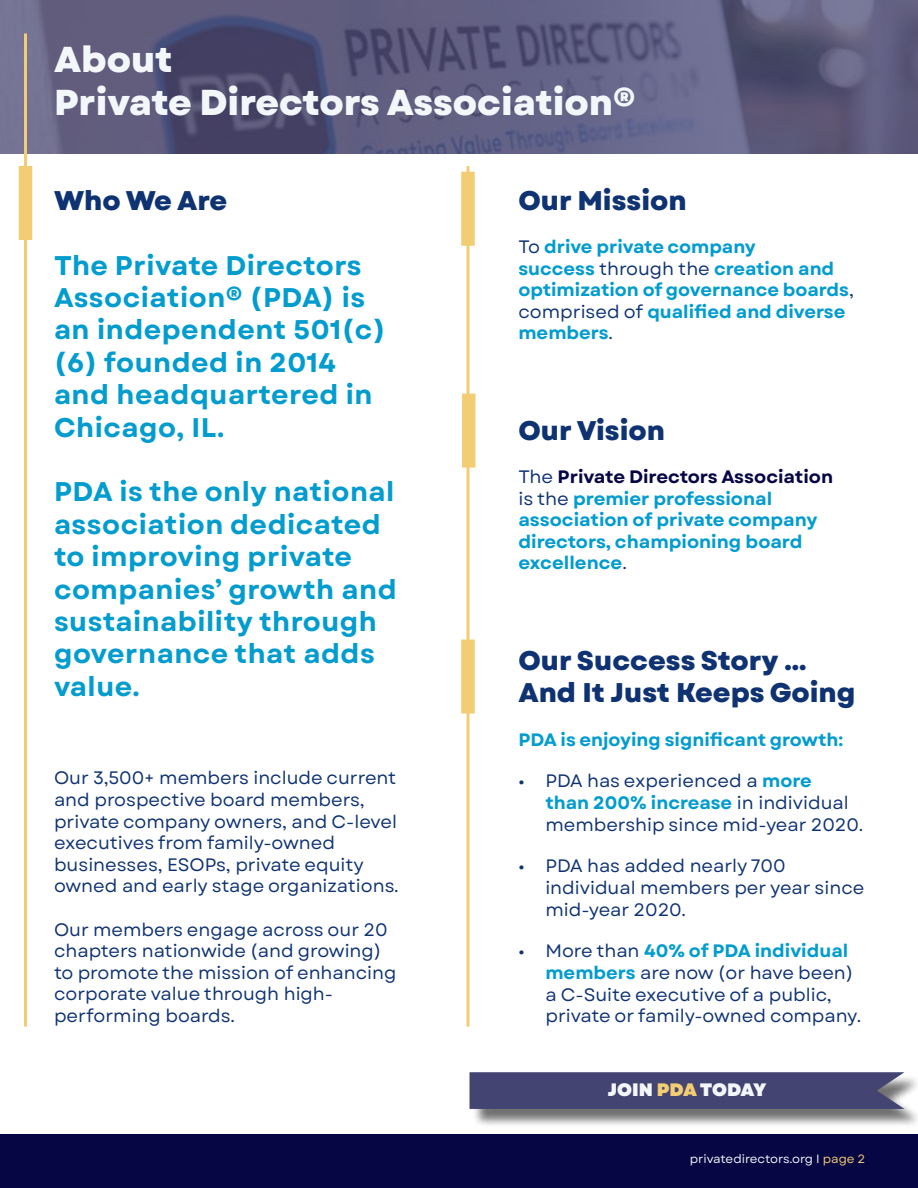
<style>
.page{position:relative;width:918px;height:1188px;background:#fff}
.page>*{position:absolute;margin:0;border:0;box-sizing:border-box;transform-origin:0 0}
.t1{font:800 36px "Garet";color:#f3f7fa}
.t2{font:700 27px/32.4px "Garet";letter-spacing:.02em;color:#029cce}
.t3{font:800 27px "Garet";color:#0e3272}
.Body_Blue{font:18px/21.6px "Garet";color:#0e3272}
.Body_Blue-2{font:700 18px/21.6px "Garet";color:#029cce}
.t4{font:800 18px "Garet";color:#f3f7fa}
.t5{font:12px "Garet";color:#f3f7fa}
.s1{font-weight:400;color:#0e3272}
.s2{color:#060644}
.s3{font-weight:700;color:#029cce}
.s4{color:#f3cd74}
</style>
<div class="page">
<div style="left:0;top:1134px;width:918px;height:54px;background:#060644"></div>
<svg style="left:0;top:0;width:918px;height:153px;background:#5d5b7e"></svg>
<hr style="left:24px;top:33px;width:3px;height:994px;background:#f3cd74">
<div style="left:19px;top:166px;width:13px;height:74px;background:#f3cd74"></div>
<svg style="left:466px;top:166px;width:4px;height:861px;background:#f5d996"></svg>
<div style="left:472px;top:1075px;width:446px;height:52px;background:#000;opacity:.75"></div>
<div style="left:470px;top:1072px;width:434px;height:37px;background:#444472"></div>
<div style="left:461px;top:172px;width:14px;height:74px;background:#f3cd74"></div>
<div style="left:462px;top:394px;width:14px;height:74px;background:#f3cd74"></div>
<div style="left:461px;top:640px;width:14px;height:74px;background:#f3cd74"></div>
<p class="t1" style="left:54px;top:37px;width:120px">About</p>
<p class="t1" style="left:54px;top:80px;width:583px">Private Directors Association®</p>
<p class="t3" style="left:54px;top:183px;width:175px">Who We Are</p>
<p class="t2" style="left:54px;top:250px;width:333px">The Private Directors<br>Association® (PDA) is an independent 501(c) (6) founded in 2014 and headquartered in<br>Chicago, IL.</p>
<p class="t2" style="left:54px;top:477px;width:344px">PDA is the only national association dedicated to improving private companies’ growth and sustainability through governance that adds value.</p>
<p class="Body_Blue" style="left:54px;top:768px;width:346px">Our 3,500+ members include current and prospective board members, private company owners, and C-level executives from family-owned businesses, ESOPs, private equity owned and early stage organizations.</p>
<p class="Body_Blue" style="left:54px;top:919px;width:344px">Our members engage across our 20 chapters nationwide (and growing) to promote the mission of enhancing corporate value through high&shy;performing boards.</p>
<p class="t3" style="left:518px;top:183px;width:170px">Our Mission</p>
<p class="Body_Blue-2" style="left:518px;top:237px;width:337px"><span class="s1">To</span> drive private company<br>success <span class="s1">through the</span> creation and optimization of governance boards<span class="s1">, comprised of</span> qualified and diverse members<span class="s1">.</span></p>
<p class="t3" style="left:518px;top:414px;width:148px">Our Vision</p>
<p class="Body_Blue-2" style="left:518px;top:467px;width:316px"><span class="s1">The</span> <span class="s2">Private Directors Association </span><span class="s1">is the</span> premier professional association of private company directors, championing board excellence<span class="s1">.</span></p>
<p class="t3" style="left:518px;top:644px;width:289px">Our Success Story ...</p>
<p class="t3" style="left:518px;top:676px;width:339px">And It Just Keeps Going</p>
<p class="Body_Blue-2" style="left:518px;top:729px;width:327px">PDA is enjoying significant growth:</p>
<p class="Body_Blue" style="left:545px;top:771px;width:319px;text-indent:-27px">• PDA has experienced a <span class="s3">more<br>than 200% increase</span> in individual membership since mid-year 2020.</p>
<p class="Body_Blue" style="left:545px;top:856px;width:321px;text-indent:-27px">• PDA has added nearly 700 individual members per year since mid-year 2020.</p>
<p class="Body_Blue" style="left:545px;top:941px;width:317px;text-indent:-27px">• More than <span class="s3">40% of PDA individual members</span> are now (or have been) a C-Suite executive of a public, private or family-owned company.</p>
<p class="t4" style="left:608px;top:1078px;width:160px">JOIN <span class="s4">PDA</span> TODAY</p>
<p class="t5" style="left:690px;top:1151px;width:177px">privatedirectors.org І <span class="s4">page 2</span></p>
</div>
